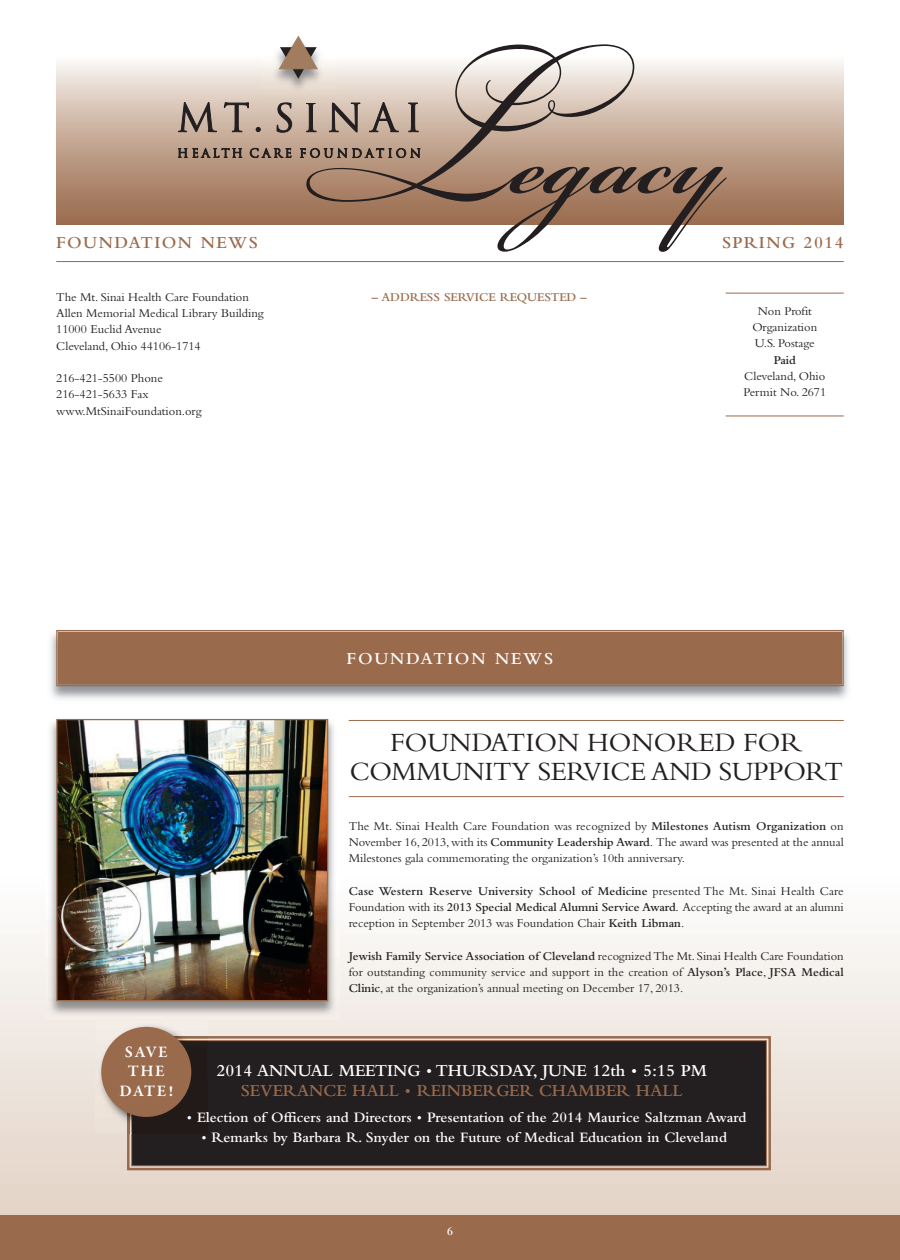
<style>
.page{position:relative;width:900px;height:1260px;background:#fff}
.page>*{position:absolute;margin:0;border:0;box-sizing:border-box;transform-origin:0 0}
.t1{font:27.5px/28.8px "Bembo";letter-spacing:-.015em;color:#231f20;text-align:center}
.t2{font:600 17.5px "Bembo";color:#fff}
.t3{font:600 17.5px "Bembo";color:#996a4c}
.t4{font:600 17.5px "Bembo";letter-spacing:.08em;color:#996a4c}
.t5{font:600 17.5px "Bembo";letter-spacing:.1em;color:#fff}
.t6{font:600 16.25px/19.5px "Garamond Premr Pro";letter-spacing:.095em;color:#fff;text-align:center}
.t7{font:600 15px "Bembo";color:#fff}
.t8{font:12.5px/16.2px "Bembo";color:#231f20}
.t9{font:600 12.5px "Bembo";color:#996a4c}
.t10{font:600 12.5px "Bembo";color:#231f20}
.t11{font:600 12.5px "Bembo";color:#fff}
.s1{font-weight:600}
</style>
<div class="page">
<svg style="left:0;top:925px;width:900px;height:290px"></svg>
<hr style="left:726px;top:293px;width:118px;height:1px;background:#996a4c">
<hr style="left:726px;top:415px;width:118px;height:1px;background:#996a4c">
<div style="left:0;top:1215px;width:900px;height:45px;background:#996a4c"></div>
<div style="left:56px;top:56px;width:788px;height:169px;background:linear-gradient(to bottom,#f8f4ef,#966444)"></div>
<hr style="left:56px;top:261px;width:788px;height:1px;background:#996a4c">
<svg style="left:303px;top:44px;width:331px;height:159px;background:#c3b0a3"></svg>
<svg style="left:497px;top:166px;width:230px;height:86px"></svg>
<svg style="left:300px;top:148px;width:120px;height:10px"></svg>
<svg style="left:178px;top:148px;width:64px;height:10px"></svg>
<svg style="left:250px;top:148px;width:41px;height:10px"></svg>
<svg style="left:178px;top:102px;width:39px;height:30px"></svg>
<svg style="left:224px;top:102px;width:25px;height:30px"></svg>
<svg style="left:256px;top:127px;width:5px;height:5px"></svg>
<svg style="left:277px;top:103px;width:15px;height:29px"></svg>
<svg style="left:306px;top:103px;width:10px;height:29px"></svg>
<svg style="left:329px;top:102px;width:31px;height:30px"></svg>
<svg style="left:369px;top:102px;width:30px;height:30px"></svg>
<svg style="left:408px;top:103px;width:11px;height:29px"></svg>
<div style="left:132px;top:1041px;width:634px;height:124px;background:#231f20"></div>
<div style="left:127px;top:1036px;width:644px;height:134px;border:2px solid #996a4c"></div>
<div style="left:131px;top:1040px;width:636px;height:126px;border:1px solid #996a4c"></div>
<img style="left:95px;top:1021px;width:113px;height:112px">
<div style="left:101px;top:1027px;width:90px;height:90px;background:#996a4c;border-radius:50%"></div>
<hr style="left:349px;top:796px;width:495px;height:1px;background:#996a4c">
<hr style="left:349px;top:720px;width:495px;height:1px;background:#996a4c">
<img style="left:51px;top:633px;width:797px;height:66px">
<div style="left:59px;top:632px;width:782px;height:52px;background:#996a4c"></div>
<div style="left:56px;top:630px;width:788px;height:56px;border:1px solid #996a4c"></div>
<img style="left:263px;top:35px;width:74px;height:68px">
<svg style="left:279px;top:36px;width:39px;height:43px"></svg>
<img style="left:45px;top:719px;width:294px;height:300px">
<img style="left:58px;top:721px;width:268px;height:278px">
<div style="left:56px;top:719px;width:272px;height:282px;border:1px solid #996a4c"></div>
<h2 class="t4" style="left:56px;top:236px;width:203px">FOUNDATION NEWS</h2>
<h2 class="t4" style="left:722px;top:236px;width:123px">SPRING 2014</h2>
<p class="t8" style="left:56px;top:290px;width:209px">The Mt. Sinai Health Care Foundation<br>Allen Memorial Medical Library Building<br>11000 Euclid Avenue<br>Cleveland, Ohio 44106-1714</p>
<p class="t8" style="left:56px;top:371px;width:147px">216-421-5500 Phone<br>216-421-5633 Fax www.MtSinaiFoundation.org</p>
<p class="t9" style="left:372px;top:292px;width:216px">– ADDRESS SERVICE REQUESTED –</p>
<p class="t8" style="left:752px;top:304px;width:66px;text-align:center">Non Profit<br>Organization<br>U.S. Postage</p>
<p class="t10" style="left:774px;top:355px;width:24px">Paid</p>
<p class="t8" style="left:743px;top:369px;width:84px">Cleveland, Ohio<br>Permit No. 2671</p>
<h2 class="t5" style="left:347px;top:652px;width:208px">FOUNDATION NEWS</h2>
<h1 class="t1" style="left:350px;top:731px;width:495px">FOUNDATION HONORED FOR<br>COMMUNITY SERVICE AND SUPPORT</h1>
<p class="t8" style="left:349px;top:819px;width:497px;text-align:justify">The Mt. Sinai Health Care Foundation was recognized by <span class="s1">Milestones Autism Organization</span> on November 16, 2013, with its <span class="s1">Community Leadership Award</span>. The award was presented at the annual Milestones gala commemorating the organization’s 10th anniversary.</p>
<p class="t8" style="left:349px;top:884px;width:497px;text-align:justify"><span class="s1">Case Western Reserve University School of Medicine</span> presented The Mt. Sinai Health Care Foundation with its <span class="s1">2013 Special Medical Alumni Service Award</span>. Accepting the award at an alumni reception in September 2013 was Foundation Chair <span class="s1">Keith Libman</span>.</p>
<p class="t8" style="left:349px;top:949px;width:497px;text-align:justify"><span class="s1">Jewish Family Service Association of Cleveland</span> recognized The Mt. Sinai Health Care Foundation for outstanding community service and support in the creation of <span class="s1">Alyson’s Place</span>, <span class="s1">JFSA Medical Clinic</span>, at the organization’s annual meeting on December 17, 2013.</p>
<h3 class="t6" style="left:119px;top:1043px;width:55px">SAVE<br>THE<br>DATE!</h3>
<h2 class="t2" style="left:216px;top:1064px;width:492px">2014 ANNUAL MEETING • THURSDAY, JUNE 12th • 5:15 PM</h2>
<h2 class="t3" style="left:241px;top:1084px;width:443px">SEVERANCE HALL • REINBERGER CHAMBER HALL</h2>
<p class="t7" style="left:187px;top:1112px;width:561px">• Election of Officers and Directors • Presentation of the 2014 Maurice Saltzman Award</p>
<p class="t7" style="left:201px;top:1132px;width:527px">• Remarks by Barbara R. Snyder on the Future of Medical Education in Cleveland</p>
<p class="t11" style="left:447px;top:1226px;width:8px">6</p>
</div>
